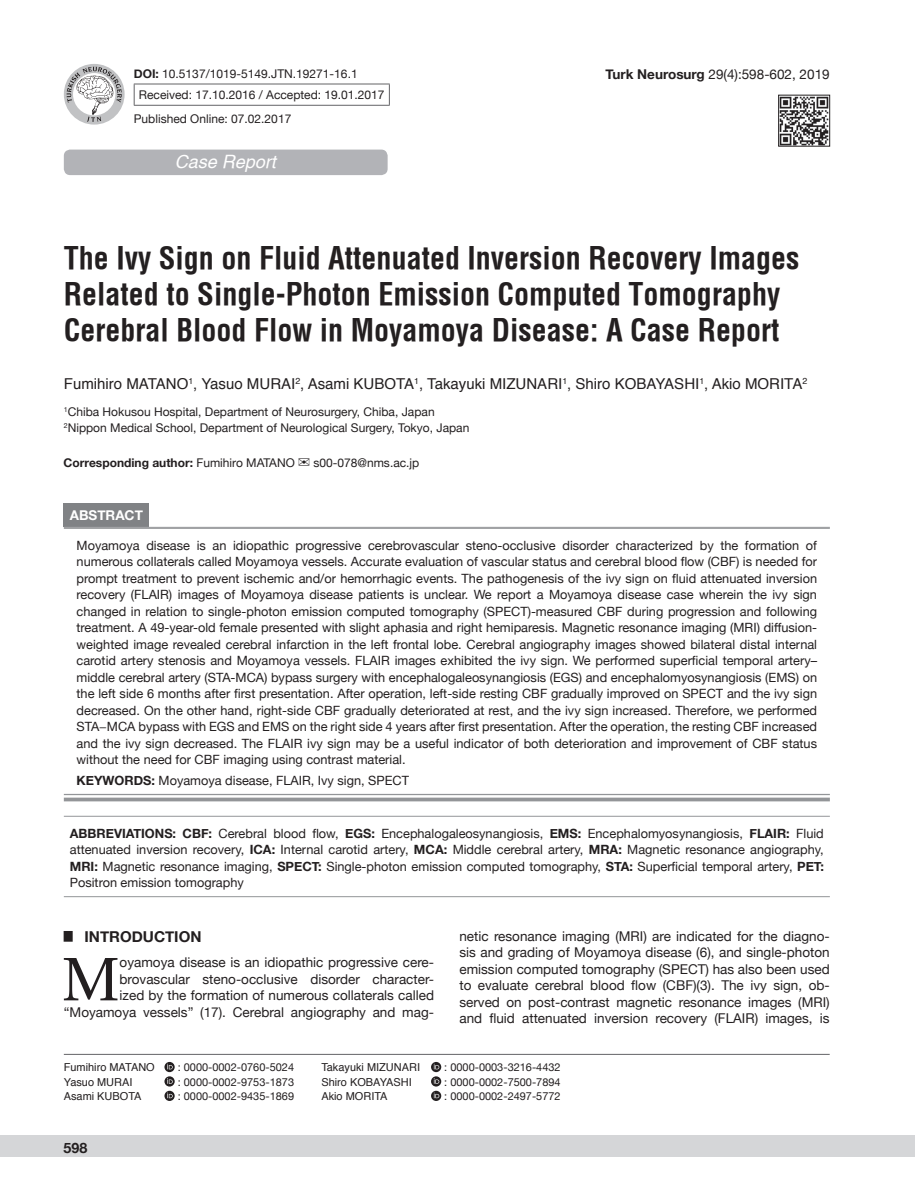
<style>
.page{position:relative;width:915px;height:1191px;background:#fff}
.page>*{position:absolute;margin:0;border:0;box-sizing:border-box;transform-origin:0 0}
.t1{font:61.2px "Utopia";color:#231f20}
.t2{font:700 30px/36px "Helvetica Condens";color:#231f20}
.t3{font:italic 500 18px "Helvetica";color:#fff}
.t4{font:15px "Helvetica";color:#231f20}
.t5{font:700 15px "Helvetica Neue";color:#231f20}
.t6{font:700 14.25px "Helvetica Neue";color:#231f20}
.t7{font:13.5px/16.5px "Helvetica Neue";color:#231f20;text-align:justify}
.t8{font:700 13.5px "Helvetica Neue";color:#fff}
.t9{font:12.75px/16.5px "Helvetica Neue";color:#231f20;text-align:justify}
.t10{font:12px/21.9px "Helvetica Neue";color:#231f20}
.t11{font:700 12px "Helvetica Neue";color:#231f20}
.t12{font:10.95px "Helvetica Neue";color:#231f20}
.t13{font:10.95px "Helvetica";color:#231f20}
.s1{font-weight:700}
.s2{font-weight:400}
</style>
<div class="page">
<div style="left:0;top:1135px;width:914px;height:22px;background:#d5d6d8"></div>
<div style="left:64px;top:150px;width:323px;height:25px;background:#b2b3b7;border-radius:6px"></div>
<hr style="left:134px;top:84px;width:255px;height:1px;background:#636366">
<svg style="left:134px;top:84px;width:1px;height:21px"></svg>
<svg style="left:389px;top:84px;width:1px;height:21px"></svg>
<hr style="left:134px;top:105px;width:255px;height:1px;background:#636366">
<div style="left:64px;top:64px;width:60px;height:61px;background:#c1c2c4;border-radius:50%"></div>
<svg style="left:67px;top:67px;width:55px;height:55px"></svg>
<img style="left:780px;top:97px;width:47px;height:47px">
<div style="left:778px;top:95px;width:51px;height:51px;border:1px solid #231f20"></div>
<hr style="left:64px;top:1054px;width:765px;height:1px;background:#636366">
<div style="left:64px;top:503px;width:85px;height:24px;background:#808285"></div>
<div style="left:64px;top:794px;width:765px;height:7px;background:#f7f7f7"></div>
<hr style="left:64px;top:527px;width:765px;height:1px;background:#939598">
<hr style="left:64px;top:528px;width:765px;height:1px;background:#939598">
<hr style="left:64px;top:794px;width:765px;height:1px;background:#939598">
<svg style="left:64px;top:797px;width:765px;height:4px;background:#a4a5a8"></svg>
<hr style="left:64px;top:816px;width:765px;height:1px;background:#939598">
<hr style="left:64px;top:896px;width:765px;height:1px;background:#939598">
<svg style="left:164px;top:1062px;width:11px;height:10px"></svg>
<svg style="left:167px;top:1063px;width:6px;height:6px"></svg>
<svg style="left:164px;top:1076px;width:11px;height:10px"></svg>
<svg style="left:167px;top:1078px;width:6px;height:5px"></svg>
<svg style="left:164px;top:1090px;width:11px;height:11px"></svg>
<svg style="left:167px;top:1092px;width:6px;height:6px"></svg>
<svg style="left:431px;top:1062px;width:10px;height:10px"></svg>
<svg style="left:433px;top:1063px;width:6px;height:6px"></svg>
<svg style="left:431px;top:1076px;width:10px;height:10px"></svg>
<svg style="left:433px;top:1078px;width:6px;height:5px"></svg>
<svg style="left:431px;top:1090px;width:10px;height:11px"></svg>
<svg style="left:433px;top:1092px;width:6px;height:6px"></svg>
<p class="t10" style="left:139px;top:63px;width:247px;text-indent:-5px"><span class="s1">DOI:</span> 10.5137/1019-5149.JTN.19271-16.1<br>Received: 17.10.2016 / Accepted: 19.01.2017</p>
<p class="t10" style="left:134px;top:108px;width:159px">Published Online: 07.02.2017</p>
<h3 class="t3" style="left:175px;top:151px;width:103px">Case Report</h3>
<p class="t7" style="left:605px;top:67px;width:225px"><span class="s1">Turk Neurosurg</span> 29(4):598-602, 2019</p>
<h2 class="t2" style="left:64px;top:240px;width:736px">The Ivy Sign on Fluid Attenuated Inversion Recovery Images<br>Related to Single-Photon Emission Computed Tomography<br>Cerebral Blood Flow in Moyamoya Disease: A Case Report</h2>
<p class="t4" style="left:64px;top:372px;width:744px">Fumihiro MATANO<sup>1</sup>, Yasuo MURAI<sup>2</sup>, Asami KUBOTA<sup>1</sup>, Takayuki MIZUNARI<sup>1</sup>, Shiro KOBAYASHI<sup>1</sup>, Akio MORITA<sup>2</sup></p>
<p class="t10" style="left:64px;top:405px;width:407px;line-height:15.8px"><sup>1</sup>Chiba Hokusou Hospital, Department of Neurosurgery, Chiba, Japan<br><sup>2</sup>Nippon Medical School, Department of Neurological Surgery, Tokyo, Japan</p>
<p class="t11" style="left:64px;top:453px;width:232px">Corresponding author: <span class="s2">Fumihiro MATANO</span></p>
<p class="t10" style="left:313px;top:452px;width:107px">s00-078@nms.ac.jp</p>
<p class="t8" style="left:70px;top:505px;width:75px">ABSTRACT</p>
<p class="t9" style="left:77px;top:537px;width:741px">Moyamoya disease is an idiopathic progressive cerebrovascular steno-occlusive disorder characterized by the formation of numerous collaterals called Moyamoya vessels. Accurate evaluation of vascular status and cerebral blood flow (CBF) is needed for prompt treatment to prevent ischemic and/or hemorrhagic events. The pathogenesis of the ivy sign on fluid attenuated inversion recovery (FLAIR) images of Moyamoya disease patients is unclear. We report a Moyamoya disease case wherein the ivy sign changed in relation to single-photon emission computed tomography (SPECT)-measured CBF during progression and following treatment. A 49-year-old female presented with slight aphasia and right hemiparesis. Magnetic resonance imaging (MRI) diffusion&shy;weighted image revealed cerebral infarction in the left frontal lobe. Cerebral angiography images showed bilateral distal internal carotid artery stenosis and Moyamoya vessels. FLAIR images exhibited the ivy sign. We performed superficial temporal artery– middle cerebral artery (STA-MCA) bypass surgery with encephalogaleosynangiosis (EGS) and encephalomyosynangiosis (EMS) on the left side 6 months after first presentation. After operation, left-side resting CBF gradually improved on SPECT and the ivy sign decreased. On the other hand, right-side CBF gradually deteriorated at rest, and the ivy sign increased. Therefore, we performed STA−MCA bypass with EGS and EMS on the right side 4 years after first presentation. After the operation, the resting CBF increased and the ivy sign decreased. The FLAIR ivy sign may be a useful indicator of both deterioration and improvement of CBF status without the need for CBF imaging using contrast material.</p>
<p class="t9" style="left:77px;top:773px;width:334px"><span class="s1">KEYWORDS:</span> Moyamoya disease, FLAIR, Ivy sign, SPECT</p>
<p class="t9" style="left:70px;top:826px;width:755px"><span class="s1">ABBREVIATIONS: CBF:</span> Cerebral blood flow, <span class="s1">EGS:</span> Encephalogaleosynangiosis, <span class="s1">EMS:</span> Encephalomyosynangiosis, <span class="s1">FLAIR:</span> Fluid attenuated inversion recovery, <span class="s1">ICA:</span> Internal carotid artery, <span class="s1">MCA:</span> Middle cerebral artery, <span class="s1">MRA:</span> Magnetic resonance angiography, <span class="s1">MRI:</span> Magnetic resonance imaging, <span class="s1">SPECT:</span> Single-photon emission computed tomography, <span class="s1">STA:</span> Superficial temporal artery, <span class="s1">PET:<br></span>Positron emission tomography</p>
<p class="t5" style="left:64px;top:925px;width:139px"><sup>█</sup> INTRODUCTION</p>
<h1 class="t1" style="left:62px;top:944px;width:59px">M</h1>
<p class="t7" style="left:64px;top:955px;width:371px;text-align:right">oyamoya disease is an idiopathic progressive cere&shy;brovascular steno-occlusive disorder character-<br>ized by the formation of numerous collaterals called “Moyamoya vessels” (17). Cerebral angiography and mag-</p>
<p class="t7" style="left:459px;top:928px;width:371px">netic resonance imaging (MRI) are indicated for the diagno&shy;sis and grading of Moyamoya disease (6), and single-photon emission computed tomography (SPECT) has also been used to evaluate cerebral blood flow (CBF)(3). The ivy sign, ob&shy;served on post-contrast magnetic resonance images (MRI) and fluid attenuated inversion recovery (FLAIR) images, is</p>
<p class="t13" style="left:64px;top:1059px;width:92px">Fumihiro MATANO</p>
<p class="t12" style="left:178px;top:1059px;width:118px">: 0000-0002-0760-5024</p>
<p class="t13" style="left:64px;top:1073px;width:70px">Yasuo MURAI</p>
<p class="t12" style="left:178px;top:1074px;width:118px">: 0000-0002-9753-1873</p>
<p class="t13" style="left:64px;top:1088px;width:79px">Asami KUBOTA</p>
<p class="t12" style="left:178px;top:1088px;width:118px">: 0000-0002-9435-1869</p>
<p class="t6" style="left:64px;top:1137px;width:25px">598</p>
<p class="t13" style="left:321px;top:1059px;width:100px">Takayuki MIZUNARI</p>
<p class="t12" style="left:444px;top:1059px;width:118px">: 0000-0003-3216-4432</p>
<p class="t13" style="left:321px;top:1073px;width:92px">Shiro KOBAYASHI</p>
<p class="t12" style="left:444px;top:1074px;width:118px">: 0000-0002-7500-7894</p>
<p class="t13" style="left:321px;top:1088px;width:68px">Akio MORITA</p>
<p class="t12" style="left:444px;top:1088px;width:118px">: 0000-0002-2497-5772</p>
</div>
